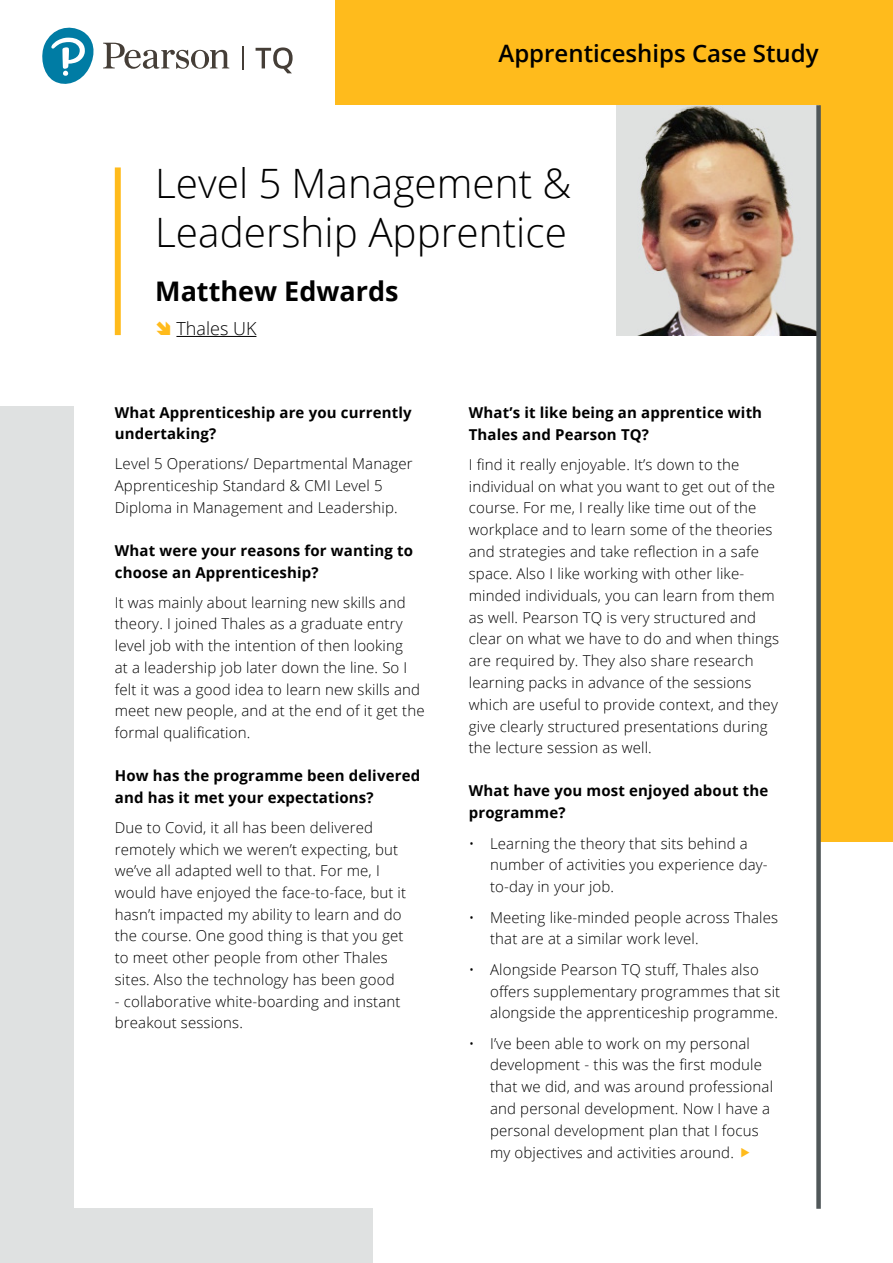
<style>
.page{position:relative;width:893px;height:1263px;background:#fff}
.page>*{position:absolute;margin:0;border:0;box-sizing:border-box;transform-origin:0 0}
.t1{font:300 40.5px/48.6px "Open Sans";color:#000}
.t2{font:700 27px "Open Sans";color:#000}
.t3{font:600 24px "Open Sans";color:#000}
.t4{font:300 18px "Open Sans";color:#000}
.t5{font:300 15px/21.8px "Open Sans";letter-spacing:.01em;color:#000}
.t6{font:700 15px/21.8px "Open Sans";letter-spacing:.01em;color:#000}
.s1{color:#ffbb1c}
</style>
<div class="page">
<div style="left:336px;top:0;width:557px;height:842px;background:#ffbb1c"></div>
<div style="left:0;top:406px;width:372px;height:857px;background:#dfe1e1"></div>
<div style="left:74px;top:105px;width:745px;height:1103px;background:#fff"></div>
<svg style="left:42px;top:28px;width:52px;height:56px"></svg>
<svg style="left:103px;top:43px;width:126px;height:26px"></svg>
<hr style="left:242px;top:46px;width:2px;height:24px;background:#453e37">
<svg style="left:256px;top:47px;width:37px;height:26px"></svg>
<hr style="left:176px;top:336px;width:80px;height:1px;background:#000">
<div style="left:115px;top:167px;width:6px;height:168px;background:#ffbb1c"></div>
<img style="left:617px;top:105px;width:199px;height:230px">
<div style="left:816px;top:105px;width:5px;height:1104px;background:#505759"></div>
<h3 class="t3" style="left:498px;top:37px;width:322px">Apprenticeships Case Study</h3>
<h1 class="t1" style="left:155px;top:158px;width:417px">Level 5 Management &amp;<br>Leadership Apprentice</h1>
<h2 class="t2" style="left:155px;top:272px;width:245px">Matthew Edwards</h2>
<p class="t4" style="left:155px;top:316px;width:103px"><span class="s1">➔</span> Thales UK</p>
<p class="t6" style="left:115px;top:401px;width:298px">What Apprenticeship are you currently undertaking?</p>
<p class="t5" style="left:115px;top:453px;width:299px">Level 5 Operations/ Departmental Manager<br>Apprenticeship Standard &amp; CMI Level 5<br>Diploma in Management and Leadership.</p>
<p class="t6" style="left:115px;top:539px;width:300px">What were your reasons for wanting to choose an Apprenticeship?</p>
<p class="t5" style="left:115px;top:591px;width:311px">It was mainly about learning new skills and theory. I joined Thales as a graduate entry level job with the intention of then looking<br>at a leadership job later down the line. So I felt it was a good idea to learn new skills and meet new people, and at the end of it get the formal qualification.</p>
<p class="t6" style="left:115px;top:764px;width:307px">How has the programme been delivered and has it met your expectations?</p>
<p class="t5" style="left:115px;top:816px;width:293px">Due to Covid, it all has been delivered remotely which we weren’t expecting, but we’ve all adapted well to that. For me, I would have enjoyed the face-to-face, but it hasn’t impacted my ability to learn and do the course. One good thing is that you get to meet other people from other Thales sites. Also the technology has been good</p>
<p class="t5" style="left:115px;top:990px;width:287px">- collaborative white-boarding and instant breakout sessions.</p>
<p class="t6" style="left:469px;top:401px;width:295px">What’s it like being an apprentice with<br>Thales and Pearson TQ?</p>
<p class="t5" style="left:469px;top:453px;width:312px">I find it really enjoyable. It’s down to the individual on what you want to get out of the course. For me, I really like time out of the workplace and to learn some of the theories and strategies and take reflection in a safe space. Also I like working with other like&shy;minded individuals, you can learn from them as well. Pearson TQ is very structured and clear on what we have to do and when things are required by. They also share research learning packs in advance of the sessions which are useful to provide context, and they give clearly structured presentations during the lecture session as well.</p>
<p class="t6" style="left:469px;top:780px;width:301px">What have you most enjoyed about the programme?</p>
<p class="t5" style="left:490px;top:832px;width:279px;text-indent:-21px">• Learning the theory that sits behind a number of activities you experience day&shy;to-day in your job.</p>
<p class="t5" style="left:490px;top:906px;width:290px;text-indent:-21px">• Meeting like-minded people across Thales that are at a similar work level.</p>
<p class="t5" style="left:490px;top:958px;width:292px;text-indent:-21px">• Alongside Pearson TQ stuff, Thales also offers supplementary programmes that sit alongside the apprenticeship programme.</p>
<p class="t5" style="left:490px;top:1032px;width:284px;text-indent:-21px">• I’ve been able to work on my personal development - this was the first module that we did, and was around professional and personal development. Now I have a personal development plan that I focus my objectives and activities around.</p>
</div>
